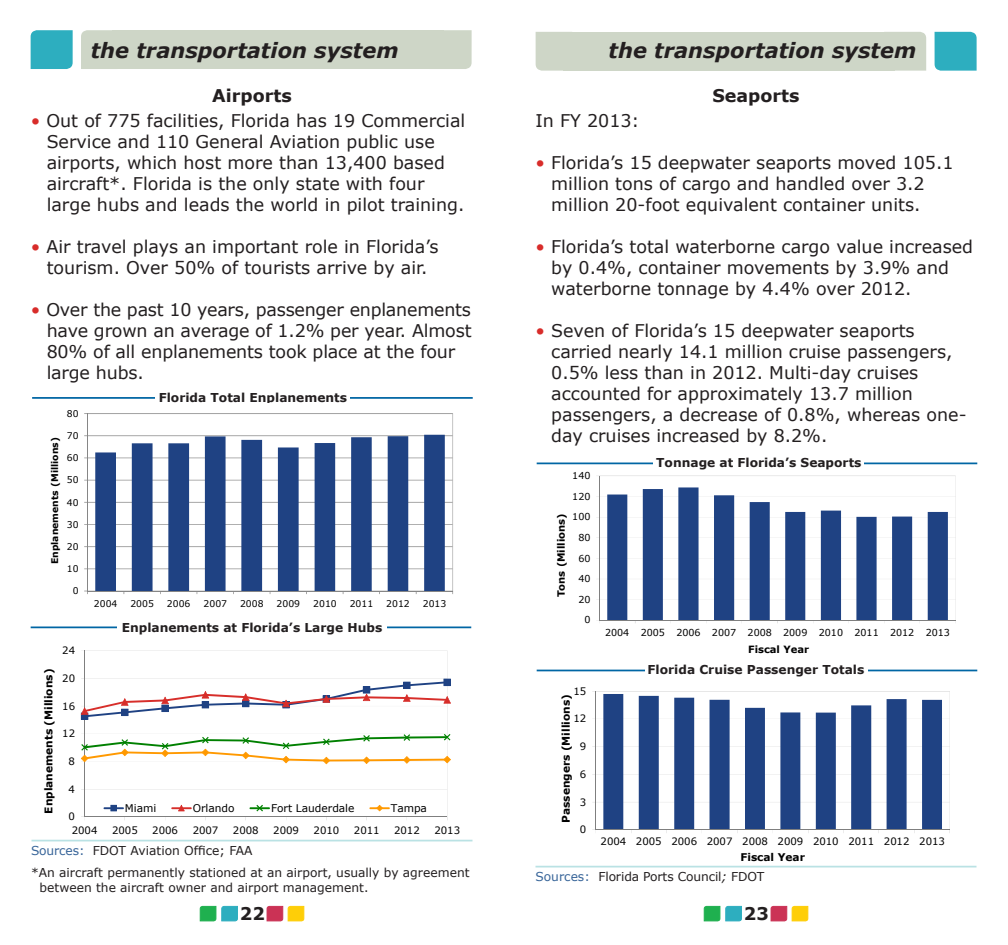
<style>
.page{position:relative;width:1008px;height:945px;background:#fff}
.page>*{position:absolute;margin:0;border:0;box-sizing:border-box;transform-origin:0 0}
.t1{font:italic 700 21px "Verdana";color:#231f20}
.List_Paragraph{font:17.5px/21px "Verdana";color:#231f20}
.t2{font:700 17.5px "Verdana";color:#231f20}
.t3{font:12.25px/14.7px "Verdana";color:#231f20}
.t4{font:700 12.25px "Verdana";color:#231f20}
.t5{font:700 10.67px "Verdana";color:#000}
.t6{font:10.67px "Verdana";letter-spacing:-.005em;color:#000}
.t7{font:10.15px "Verdana";color:#000}
.t8{font:700 9.97px "Verdana";color:#000}
.t9{font:9.62px "Verdana";color:#000}
.t10{font:9.28px "Verdana";color:#000}
.t11{font:700 9.28px "Verdana";color:#000}
.s1{color:#d82c2a}
.s2{color:#386599}
.s3{font-style:italic}
</style>
<div class="page">
<svg style="left:200px;top:906px;width:38px;height:15px"></svg>
<svg style="left:704px;top:906px;width:38px;height:15px"></svg>
<svg style="left:267px;top:906px;width:37px;height:15px"></svg>
<svg style="left:771px;top:906px;width:37px;height:15px"></svg>
<svg style="left:607px;top:487px;width:341px;height:133px"></svg>
<hr style="left:599px;top:476px;width:1px;height:144px;background:#7f7f7f">
<hr style="left:599px;top:620px;width:357px;height:1px;background:#7f7f7f">
<hr style="left:537px;top:670px;width:440px;height:1px;background:#0066a4">
<div style="left:645px;top:661px;width:223px;height:19px;background:#fff"></div>
<hr style="left:537px;top:463px;width:440px;height:1px;background:#0066a4">
<div style="left:654px;top:454px;width:210px;height:19px;background:#fff"></div>
<hr style="left:31px;top:627px;width:440px;height:1px;background:#0066a4">
<div style="left:117px;top:618px;width:270px;height:19px;background:#fff"></div>
<hr style="left:32px;top:397px;width:441px;height:2px;background:#0066a4">
<div style="left:156px;top:389px;width:194px;height:18px;background:#fff"></div>
<hr style="left:32px;top:840px;width:440px;height:1px;background:#bae2e4">
<hr style="left:536px;top:866px;width:440px;height:2px;background:#bae2e4">
<div style="left:31px;top:30px;width:42px;height:39px;background:#2daebf"></div>
<div style="left:113px;top:30px;width:331px;height:39px;background:#ced6c7"></div>
<svg style="left:81px;top:30px;width:32px;height:39px"></svg>
<svg style="left:444px;top:30px;width:28px;height:39px"></svg>
<div style="left:935px;top:32px;width:42px;height:39px;background:#2daebf"></div>
<div style="left:563px;top:32px;width:332px;height:39px;background:#ced6c7"></div>
<svg style="left:895px;top:32px;width:31px;height:39px"></svg>
<svg style="left:536px;top:32px;width:27px;height:39px"></svg>
<svg style="left:596px;top:691px;width:354px;height:139px"></svg>
<svg style="left:603px;top:694px;width:339px;height:136px;fill:#1f4283"></svg>
<hr style="left:596px;top:830px;width:354px;height:1px;background:#7f7f7f">
<svg style="left:87px;top:413px;width:366px;height:178px"></svg>
<svg style="left:95px;top:435px;width:350px;height:156px;fill:#1f4283"></svg>
<hr style="left:87px;top:414px;width:1px;height:177px;background:#868686">
<hr style="left:87px;top:591px;width:366px;height:1px;background:#868686">
<svg style="left:85px;top:764px;width:362px;height:53px"></svg>
<hr style="left:85px;top:817px;width:362px;height:1px;background:#7f7f7f">
<svg style="left:81px;top:678px;width:370px;height:42px"></svg>
<svg style="left:81px;top:734px;width:370px;height:30px"></svg>
<hr style="left:104px;top:807px;width:20px;height:2px;background:#1f4283">
<svg style="left:110px;top:805px;width:7px;height:6px"></svg>
<hr style="left:171px;top:807px;width:21px;height:2px;background:#d72e2a">
<svg style="left:178px;top:805px;width:7px;height:6px"></svg>
<hr style="left:250px;top:807px;width:20px;height:2px;background:#008000">
<svg style="left:256px;top:805px;width:7px;height:6px"></svg>
<hr style="left:369px;top:807px;width:21px;height:2px;background:#f90">
<svg style="left:376px;top:805px;width:7px;height:6px"></svg>
<p class="t1" style="left:91px;top:37px;width:309px">the transportation system</p>
<p class="t1" style="left:609px;top:37px;width:309px">the transportation system</p>
<p class="t2" style="left:212px;top:84px;width:81px">Airports</p>
<p class="List_Paragraph" style="left:47px;top:110px;width:420px;text-indent:-16px"><span class="s1">•</span> Out of 775 facilities, Florida has 19 Commercial Service and 110 General Aviation public use airports, which host more than 13,400 based aircraft*. Florida is the only state with four large hubs and leads the world in pilot training.</p>
<p class="List_Paragraph" style="left:31px;top:236px;width:409px;text-align:center"><span class="s1">•</span> Air travel plays an important role in Florida’s tourism. Over 50% of tourists arrive by air.</p>
<p class="List_Paragraph" style="left:47px;top:299px;width:426px;text-indent:-16px"><span class="s1">•</span> Over the past 10 years, passenger enplanements have grown an average of 1.2% per year. Almost 80% of all enplanements took place at the four large hubs.</p>
<p class="t4" style="left:159px;top:389px;width:190px">Florida Total Enplanements</p>
<p class="t10" style="left:67px;top:408px;width:13px">80</p>
<p class="t10" style="left:67px;top:430px;width:13px">70</p>
<p class="t11" style="left:49px;top:564px;width:128px;rotate:-90deg">Enplanements (Millions)</p>
<p class="t10" style="left:67px;top:452px;width:13px">60</p>
<p class="t10" style="left:67px;top:474px;width:13px">50</p>
<p class="t10" style="left:67px;top:496px;width:13px">40</p>
<p class="t10" style="left:67px;top:518px;width:13px">30</p>
<p class="t10" style="left:67px;top:541px;width:13px">20</p>
<p class="t10" style="left:67px;top:563px;width:13px">10</p>
<p class="t5" style="left:42px;top:814px;width:147px;rotate:-90deg">Enplanements (Millions)</p>
<p class="t10" style="left:73px;top:585px;width:7px">0</p>
<p class="t7" style="left:62px;top:644px;width:14px">24</p>
<p class="t7" style="left:62px;top:672px;width:14px">20</p>
<p class="t7" style="left:62px;top:699px;width:14px">16</p>
<p class="t7" style="left:62px;top:727px;width:14px">12</p>
<p class="t7" style="left:69px;top:755px;width:8px">8</p>
<p class="t7" style="left:69px;top:783px;width:8px">4</p>
<p class="t7" style="left:69px;top:810px;width:8px">0</p>
<p class="t10" style="left:94px;top:597px;width:25px">2004</p>
<p class="t10" style="left:130px;top:597px;width:25px">2005</p>
<p class="t10" style="left:167px;top:597px;width:25px">2006</p>
<p class="t10" style="left:204px;top:597px;width:25px">2007</p>
<p class="t10" style="left:240px;top:597px;width:25px">2008</p>
<p class="t10" style="left:277px;top:597px;width:25px">2009</p>
<p class="t10" style="left:313px;top:597px;width:25px">2010</p>
<p class="t10" style="left:350px;top:597px;width:25px">2011</p>
<p class="t10" style="left:386px;top:597px;width:25px">2012</p>
<p class="t10" style="left:423px;top:597px;width:25px">2013</p>
<p class="t4" style="left:122px;top:619px;width:262px">Enplanements at Florida’s Large Hubs</p>
<p class="t6" style="left:125px;top:801px;width:33px">Miami</p>
<p class="t6" style="left:193px;top:801px;width:43px">Orlando</p>
<p class="t6" style="left:271px;top:801px;width:85px">Fort Lauderdale</p>
<p class="t6" style="left:391px;top:801px;width:38px">Tampa</p>
<p class="t7" style="left:72px;top:824px;width:27px">2004</p>
<p class="t7" style="left:112px;top:824px;width:27px">2005</p>
<p class="t7" style="left:152px;top:824px;width:27px">2006</p>
<p class="t7" style="left:193px;top:824px;width:27px">2007</p>
<p class="t7" style="left:233px;top:824px;width:27px">2008</p>
<p class="t7" style="left:273px;top:824px;width:27px">2009</p>
<p class="t7" style="left:314px;top:824px;width:27px">2010</p>
<p class="t7" style="left:354px;top:824px;width:27px">2011</p>
<p class="t7" style="left:394px;top:824px;width:27px">2012</p>
<p class="t7" style="left:434px;top:824px;width:27px">2013</p>
<p class="t3" style="left:31px;top:843px;width:223px"><span class="s2">Sources:</span> FDOT Aviation Office; FAA</p>
<p class="t3" style="left:40px;top:865px;width:431px;text-indent:-9px">*An aircraft permanently stationed at an airport, usually by agreement between the aircraft owner and airport management.</p>
<p class="t2" style="left:712px;top:84px;width:89px">Seaports</p>
<p class="List_Paragraph" style="left:536px;top:110px;width:106px">In FY 2013:</p>
<p class="List_Paragraph" style="left:551px;top:152px;width:404px;text-indent:-16px"><span class="s1">•</span> Florida’s 15 deepwater seaports moved 105.1 million tons of cargo and handled over 3.2 million 20-foot equivalent container units.</p>
<p class="List_Paragraph" style="left:551px;top:236px;width:423px;text-indent:-16px"><span class="s1">•</span> Florida’s total waterborne cargo value increased by 0.4%, container movements by 3.9% and waterborne tonnage by 4.4% over 2012.</p>
<p class="List_Paragraph" style="left:551px;top:320px;width:417px;text-indent:-16px"><span class="s1">•</span> Seven of Florida’s 15 deepwater seaports carried nearly 14.1 million cruise passengers, 0.5% less than in 2012. Multi-day cruises accounted for approximately 13.7 million passengers, a decrease of 0.8%, whereas one&shy;day cruises increased by 8.2%.</p>
<p class="t4" style="left:656px;top:455px;width:207px">Tonnage at Florida’s Seaports</p>
<p class="t9" style="left:572px;top:470px;width:20px">140</p>
<p class="t9" style="left:572px;top:490px;width:20px">120</p>
<p class="t9" style="left:572px;top:511px;width:20px">100</p>
<p class="t8" style="left:555px;top:597px;width:85px;rotate:-90deg">Tons (Millions)</p>
<p class="t9" style="left:578px;top:531px;width:14px">80</p>
<p class="t9" style="left:578px;top:552px;width:14px">60</p>
<p class="t9" style="left:578px;top:573px;width:14px">40</p>
<p class="t9" style="left:578px;top:593px;width:14px">20</p>
<p class="t9" style="left:584px;top:614px;width:8px">0</p>
<p class="t7" style="left:573px;top:685px;width:14px">15</p>
<p class="t5" style="left:559px;top:823px;width:130px;rotate:-90deg">Passengers (Millions)</p>
<p class="t7" style="left:573px;top:712px;width:14px">12</p>
<p class="t7" style="left:580px;top:740px;width:8px">9</p>
<p class="t7" style="left:580px;top:768px;width:8px">6</p>
<p class="t7" style="left:580px;top:795px;width:8px">3</p>
<p class="t7" style="left:580px;top:823px;width:8px">0</p>
<p class="t9" style="left:605px;top:627px;width:346px">2004 2005 2006 2007 2008 2009 2010 2011 2012 2013</p>
<p class="t8" style="left:748px;top:643px;width:62px">Fiscal Year</p>
<p class="t4" style="left:648px;top:662px;width:218px">Florida Cruise Passenger Totals</p>
<p class="t7" style="left:601px;top:835px;width:346px">2004 2005 2006 2007 2008 2009 2010 2011 2012 2013</p>
<p class="t5" style="left:741px;top:850px;width:66px">Fiscal Year</p>
<p class="t3" style="left:536px;top:869px;width:231px"><span class="s2">Sources:</span> Florida Ports Council<span class="s3">;</span> FDOT</p>
<p class="t2" style="left:240px;top:903px;width:26px">22</p>
<p class="t2" style="left:744px;top:903px;width:26px">23</p>
</div>
